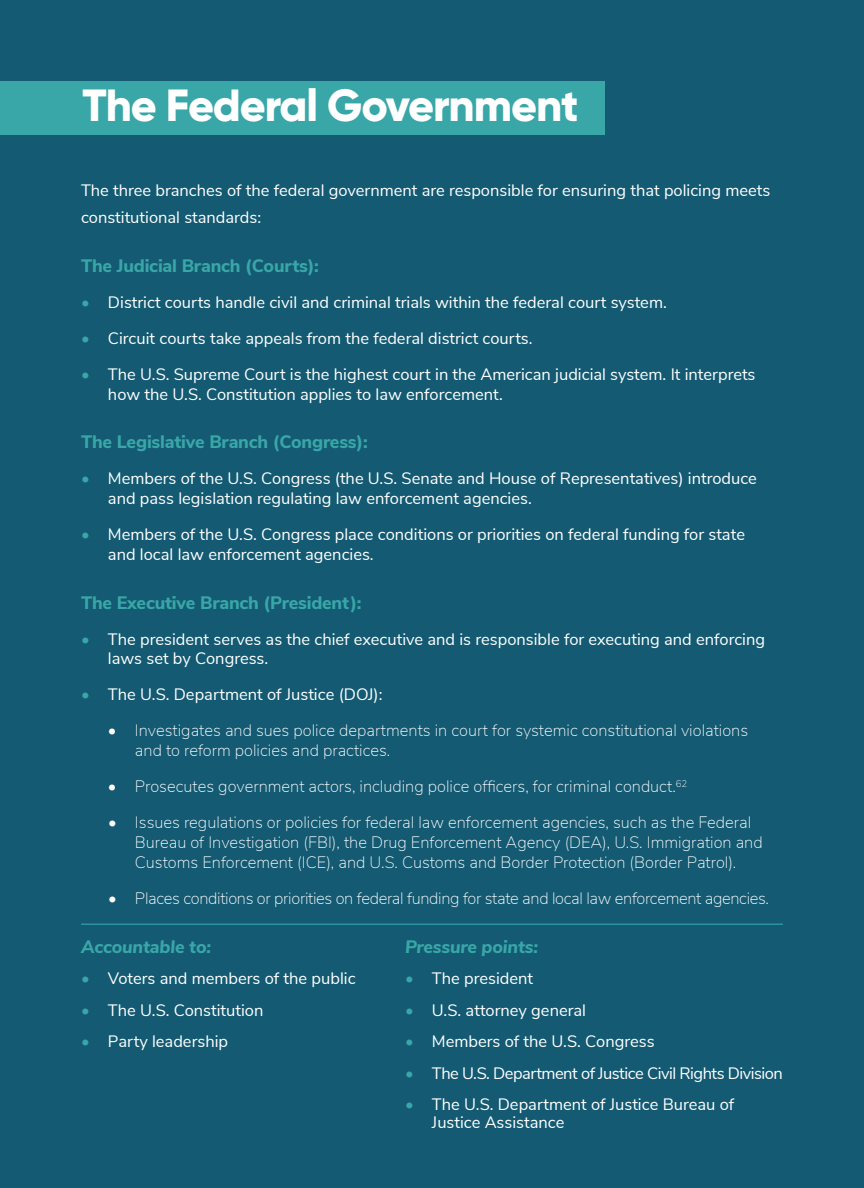
<style>
.page{position:relative;width:864px;height:1188px;background:#135a72}
.page>*{position:absolute;margin:0;border:0;box-sizing:border-box;transform-origin:0 0}
.t1{font:800 45px "Gilroy";letter-spacing:-.025em;color:#fff}
.t2{font:800 18px "Nunito Sans";letter-spacing:-.01em;color:#39a6a8}
.t3{font:italic 800 18px "Nunito Sans";letter-spacing:-.01em;color:#39a6a8}
.t4{font:16.5px/19.8px "Nunito Sans";color:#fff}
.t5{font:200 16.5px/19.8px "Nunito Sans";color:#fff}
.t6{font:200 16.5px "Nunito Sans";letter-spacing:-.02em;color:#fff}
.t7{font:16.5px "Nunito Sans";letter-spacing:-.03em;color:#fff}
.s1{color:#39a6a8}
</style>
<div class="page">
<div style="left:0;top:81px;width:605px;height:54px;background:#39a6a8"></div>
<hr style="left:81px;top:924px;width:702px;height:1px;background:#2e91a3">
<h1 class="t1" style="left:82px;top:77px;width:498px">The Federal Government</h1>
<p class="t4" style="left:81px;top:176px;width:691px;line-height:27px">The three branches of the federal government are responsible for ensuring that policing meets constitutional standards:</p>
<p class="t2" style="left:81px;top:252px;width:239px">The Judicial Branch (Courts):</p>
<p class="t4" style="left:81px;top:291px;width:587px"><span class="s1">•</span> District courts handle civil and criminal trials within the federal court system.</p>
<p class="t4" style="left:81px;top:327px;width:453px"><span class="s1">•</span> Circuit courts take appeals from the federal district courts.</p>
<p class="t4" style="left:108px;top:363px;width:649px;text-indent:-27px"><span class="s1">•</span> The U.S. Supreme Court is the highest court in the American judicial system. It interprets how the U.S. Constitution applies to law enforcement.</p>
<p class="t2" style="left:81px;top:429px;width:288px">The Legislative Branch (Congress):</p>
<p class="t4" style="left:108px;top:468px;width:650px;text-indent:-27px"><span class="s1">•</span> Members of the U.S. Congress (the U.S. Senate and House of Representatives) introduce and pass legislation regulating law enforcement agencies.</p>
<p class="t4" style="left:108px;top:523px;width:639px;text-indent:-27px"><span class="s1">•</span> Members of the U.S. Congress place conditions or priorities on federal funding for state and local law enforcement agencies.</p>
<p class="t2" style="left:81px;top:589px;width:282px">The Executive Branch (President):</p>
<p class="t4" style="left:108px;top:628px;width:659px;text-indent:-27px"><span class="s1">•</span> The president serves as the chief executive and is responsible for executing and enforcing laws set by Congress.</p>
<p class="t4" style="left:81px;top:684px;width:303px"><span class="s1">•</span> The U.S. Department of Justice (DOJ):</p>
<p class="t5" style="left:135px;top:720px;width:615px;text-indent:-27px">• Investigates and sues police departments in court for systemic constitutional violations and to reform policies and practices.</p>
<p class="t5" style="left:108px;top:776px;width:581px">• Prosecutes government actors, including police officers, for criminal conduct.<sup>62</sup></p>
<p class="t5" style="left:135px;top:812px;width:629px;text-indent:-27px">• Issues regulations or policies for federal law enforcement agencies, such as the Federal<br>Bureau of Investigation (FBI), the Drug Enforcement Agency (DEA), U.S. Immigration and<br>Customs Enforcement (ICE), and U.S. Customs and Border Protection (Border Patrol).</p>
<p class="t6" style="left:108px;top:886px;width:663px">• Places conditions or priorities on federal funding for state and local law enforcement agencies.</p>
<p class="t3" style="left:81px;top:933px;width:132px">Accountable to:</p>
<p class="t4" style="left:81px;top:967px;width:276px"><span class="s1">•</span> Voters and members of the public</p>
<p class="t4" style="left:81px;top:999px;width:184px"><span class="s1">•</span> The U.S. Constitution</p>
<p class="t4" style="left:81px;top:1030px;width:149px"><span class="s1">•</span> Party leadership</p>
<p class="t3" style="left:405px;top:933px;width:135px">Pressure points:</p>
<p class="t4" style="left:405px;top:967px;width:130px"><span class="s1">•</span> The president</p>
<p class="t4" style="left:405px;top:999px;width:183px"><span class="s1">•</span> U.S. attorney general</p>
<p class="t4" style="left:405px;top:1030px;width:251px"><span class="s1">•</span> Members of the U.S. Congress</p>
<p class="t7" style="left:405px;top:1061px;width:379px"><span class="s1">•</span> The U.S. Department of Justice Civil Rights Division</p>
<p class="t4" style="left:432px;top:1094px;width:304px;line-height:18px;text-indent:-27px"><span class="s1">•</span> The U.S. Department of Justice Bureau of<br>Justice Assistance</p>
</div>
